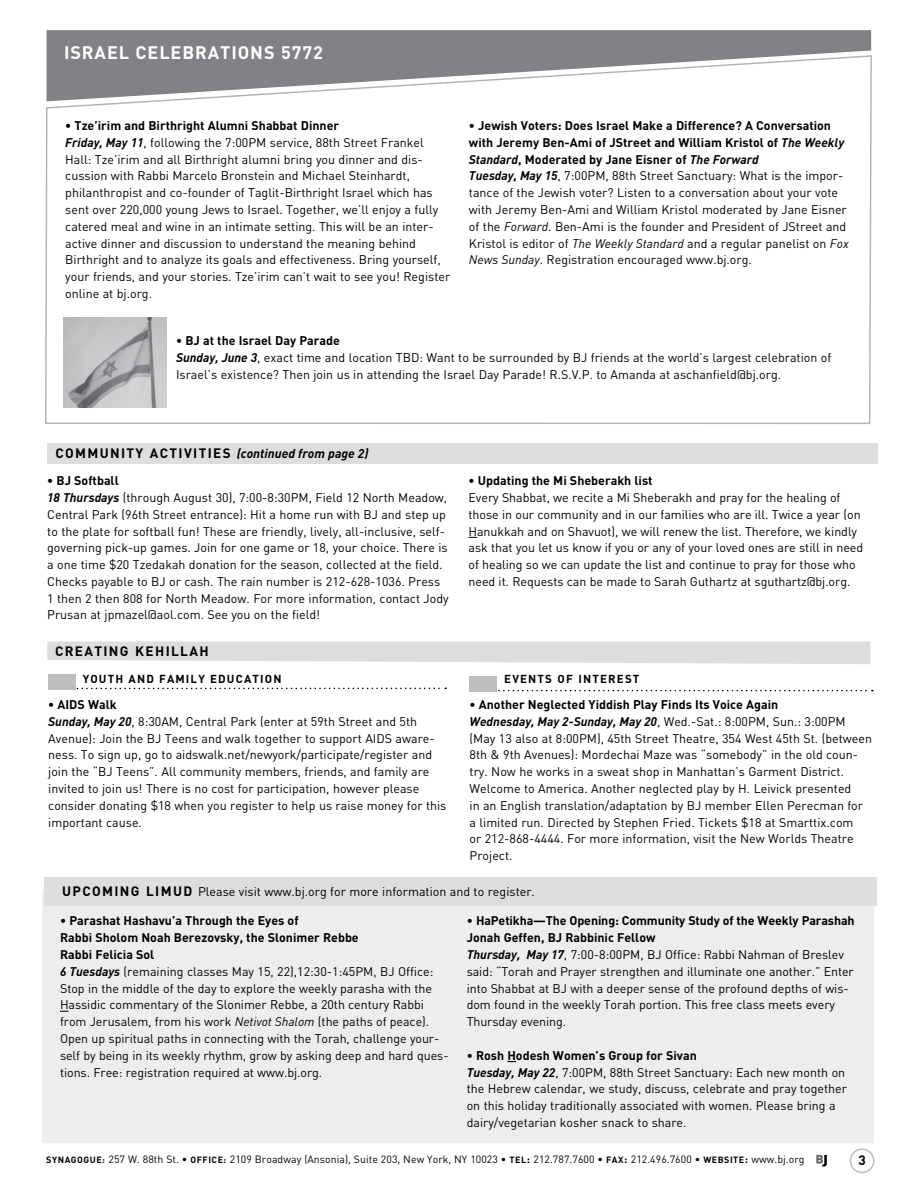
<style>
.page{position:relative;width:918px;height:1188px;background:#fff}
.page>*{position:absolute;margin:0;border:0;box-sizing:border-box;transform-origin:0 0}
.t1{font:700 18px "DIN";letter-spacing:.05em;color:#fff}
.t2{font:700 13.5px "DIN";letter-spacing:.1em;color:#000}
.t3{font:italic 700 12.75px "DIN";color:#000}
.t4{font:12.45px/16.8px "DIN";color:#000}
.t5{font:700 12.45px "DIN";color:#000}
.t6{font:700 11.55px "DIN";letter-spacing:.1em;color:#000}
.t7{font:10.5px "DIN";letter-spacing:.005em;color:#000}
.s1{font-weight:700}
.s2{font-weight:700;font-style:italic}
.s3{font-style:italic}
.s4{font-weight:700;font-size:13.5px}
.s5{font-weight:700;font-size:9px}
</style>
<div class="page">
<svg style="left:816px;top:1154px;width:11px;height:13px"></svg>
<div style="left:850px;top:1148px;width:24px;height:25px;border:2px solid #bcbec0;border-radius:50%"></div>
<div style="left:42px;top:889px;width:832px;height:254px;background:#ededee"></div>
<div style="left:44px;top:878px;width:832px;height:28px;background:#dcddde"></div>
<div style="left:48px;top:443px;width:830px;height:21px;background:#dcddde"></div>
<svg style="left:47px;top:642px;width:823px;height:22px;background:#dfdfe0"></svg>
<svg style="left:76px;top:688px;width:370px;height:1px"></svg>
<div style="left:48px;top:674px;width:28px;height:15px;background:#bcbec0"></div>
<div style="left:46px;top:30px;width:825px;height:24px;background:#808285"></div>
<svg style="left:45px;top:54px;width:827px;height:370px"></svg>
<img style="left:64px;top:317px;width:102px;height:90px">
<svg style="left:498px;top:690px;width:375px;height:1px"></svg>
<div style="left:470px;top:676px;width:27px;height:16px;background:#bcbec0"></div>
<h1 class="t1" style="left:64px;top:41px;width:260px">Israel Celebrations 5772</h1>
<p class="t4" style="left:65px;top:117px;width:387px"><span class="s1">• Tze’irim and Birthright Alumni Shabbat Dinner<br></span><span class="s2">Friday, May 11</span>, following the 7:00PM service, 88th Street Frankel Hall: Tze’irim and all Birthright alumni bring you dinner and dis&shy;cussion with Rabbi Marcelo Bronstein and Michael Steinhardt, philanthropist and co-founder of Taglit-Birthright Israel which has sent over 220,000 young Jews to Israel. Together, we’ll enjoy a fully catered meal and wine in an intimate setting. This will be an inter&shy;active dinner and discussion to understand the meaning behind Birthright and to analyze its goals and effectiveness. Bring yourself, your friends, and your stories. Tze’irim can’t wait to see you! Register online at bj.org.</p>
<p class="t4" style="left:469px;top:117px;width:381px"><span class="s1">• Jewish Voters: Does Israel Make a Difference? A Conversation with Jeremy Ben-Ami of JStreet and William Kristol of</span> <span class="s2">The Weekly Standard</span><span class="s1">, Moderated by Jane Eisner of</span> <span class="s2">The Forward<br>Tuesday, May 15</span>, 7:00PM, 88th Street Sanctuary: What is the impor&shy;tance of the Jewish voter? Listen to a conversation about your vote with Jeremy Ben-Ami and William Kristol moderated by Jane Eisner of the <span class="s3">Forward</span>. Ben-Ami is the founder and President of JStreet and Kristol is editor of <span class="s3">The Weekly Standard</span> and a regular panelist on <span class="s3">Fox News Sunday</span>. Registration encouraged www.bj.org.</p>
<p class="t4" style="left:176px;top:332px;width:657px"><span class="s1">• BJ at the Israel Day Parade<br></span><span class="s2">Sunday, June 3</span>, exact time and location TBD: Want to be surrounded by BJ friends at the world’s largest celebration of<br>Israel’s existence? Then join us in attending the Israel Day Parade! R.S.V.P. to Amanda at aschanfield@bj.org.</p>
<p class="t2" style="left:55px;top:444px;width:54px">COMMUNITYACTI</p>
<p class="t2" style="left:184px;top:444px;width:18px">VITIES</p>
<p class="t3" style="left:237px;top:445px;width:133px">(continued from page 2)</p>
<p class="t4" style="left:47px;top:472px;width:403px"><span class="s1">• BJ Softball<br></span><span class="s2">18 Thursdays</span> (through August 30), 7:00-8:30PM, Field 12 North Meadow, Central Park (96th Street entrance): Hit a home run with BJ and step up to the plate for softball fun! These are friendly, lively, all-inclusive, self&shy;governing pick-up games. Join for one game or 18, your choice. There is a one time $20 Tzedakah donation for the season, collected at the field.<br>Checks payable to BJ or cash. The rain number is 212-628-1036. Press 1 then 2 then 808 for North Meadow. For more information, contact Jody Prusan at jpmazel@aol.com. See you on the field!</p>
<p class="t5" style="left:469px;top:473px;width:186px">• Updating the Mi Sheberakh list</p>
<p class="t4" style="left:469px;top:489px;width:396px">Every Shabbat, we recite a Mi Sheberakh and pray for the healing of those in our community and in our families who are ill. Twice a year (on Hanukkah and on Shavuot), we will renew the list. Therefore, we kindly ask that you let us know if you or any of your loved ones are still in need of healing so we can update the list and continue to pray for those who need it. Requests can be made to Sarah Guthartz at sguthartz@bj.org.</p>
<p class="t2" style="left:55px;top:643px;width:29px">CREATING</p>
<p class="t2" style="left:135px;top:643px;width:40px">KEHILLA</p>
<p class="t2" style="left:199px;top:643px;width:11px">H</p>
<p class="t6" style="left:83px;top:671px;width:200px">youth and fam ily education</p>
<p class="t6" style="left:504px;top:671px;width:25px">EVENTSOFINTE</p>
<p class="t6" style="left:608px;top:671px;width:17px">REST</p>
<p class="t4" style="left:48px;top:696px;width:400px"><span class="s1">• AI DS Walk<br></span><span class="s2">Sunday, May 20</span>, 8:30AM, Central Park (enter at 59th Street and 5th Avenue): Join the BJ Teens and walk together to support AIDS aware&shy;ness. To sign up, go to aidswalk.net/newyork/participate/register and join the “BJ Teens”. All community members, friends, and family are invited to join us! There is no cost for participation, however please consider donating $18 when you register to help us raise money for this important cause.</p>
<p class="t4" style="left:470px;top:696px;width:404px"><span class="s1">• Another Neglected Yiddish Play Finds Its Voice Again<br></span><span class="s2">Wednesday, May 2-Sunday, May 20</span>, Wed.-Sat.: 8:00PM, Sun.: 3:00PM (May 13 also at 8:00PM), 45th Street Theatre, 354 West 45th St. (between 8th &amp; 9th Avenues): Mordechai Maze was “somebody” in the old coun&shy;try. Now he works in a sweat shop in Manhattan’s Garment District.<br>Welcome to America. Another neglected play by H. Leivick presented<br>in an English translation/adaptation by BJ member Ellen Perecman for a limited run. Directed by Stephen Fried. Tickets $18 at Smarttix.com<br>or 212-868-4444. For more information, visit the New Worlds Theatre Project.</p>
<p class="t2" style="left:62px;top:882px;width:11px">UPCO</p>
<p class="t2" style="left:102px;top:882px;width:21px">MINGLI</p>
<p class="t4" style="left:161px;top:883px;width:376px"><span class="s4">MU D</span> Please visit www.bj.org for more information and to register.</p>
<p class="t4" style="left:60px;top:912px;width:390px"><span class="s1">• Parashat Hashavu’a Through the Eyes of<br>Rabbi Sholom Noah Berezovsky, the Slonimer Rebbe<br>Rabbi Felicia Sol<br></span><span class="s2">6 Tuesdays</span> (remaining classes May 15, 22),12:30-1:45PM, BJ Office:<br>Stop in the middle of the day to explore the weekly parasha with the Hassidic commentary of the Slonimer Rebbe, a 20th century Rabbi from Jerusalem, from his work <span class="s3">Netivot Shalom</span> (the paths of peace).<br>Open up spiritual paths in connecting with the Torah, challenge your&shy;self by being in its weekly rhythm, grow by asking deep and hard ques&shy;tions. Free: registration required at www.bj.org.</p>
<p class="t4" style="left:467px;top:912px;width:389px"><span class="s1">• HaPetikha—The Opening: Community Study of the Weekly Parashah Jonah Geffen, BJ Rabbinic Fellow<br></span><span class="s2">Thursday, May 17</span>, 7:00-8:00PM, BJ Office: Rabbi Nahman of Breslev said: “Torah and Prayer strengthen and illuminate one another.” Enter into Shabbat at BJ with a deeper sense of the profound depths of wis&shy;dom found in the weekly Torah portion. This free class meets every Thursday evening.</p>
<p class="t4" style="left:467px;top:1047px;width:382px"><span class="s1">• Rosh Hodesh Women’s Group for Sivan<br></span><span class="s2">Tuesday, May 22</span>, 7:00PM, 88th Street Sanctuary: Each new month on the Hebrew calendar, we study, discuss, celebrate and pray together on this holiday traditionally associated with women. Please bring a dairy/vegetarian kosher snack to share.</p>
<p class="t7" style="left:46px;top:1153px;width:760px"><span class="s5">synagogue:</span> 257 W. 88th St. • <span class="s5">office:</span> 2109 Broadway (Ansonia), Suite 203, New York, NY 10023 • <span class="s5">tel</span><span class="s1">:</span> 212.787.7600 • <span class="s5">fax</span><span class="s1">:</span> 212.496.7600 • <span class="s5">website</span><span class="s1">:</span> www.bj.org</p>
<p class="t2" style="left:858px;top:1151px;width:9px">3</p>
</div>
